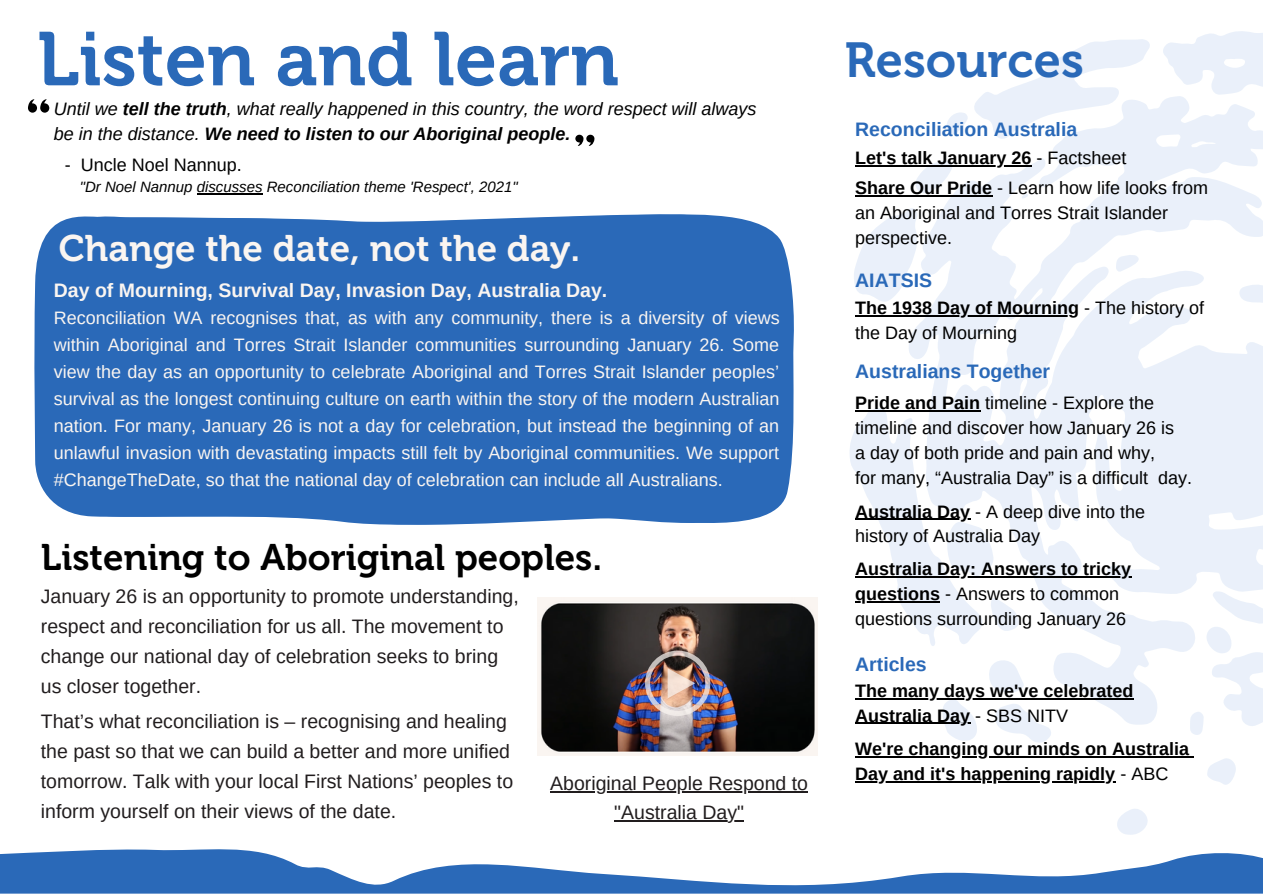
<style>
.page{position:relative;width:1263px;height:894px;background:#fff}
.page>*{position:absolute;margin:0;border:0;box-sizing:border-box;transform-origin:0 0}
.t1{font:75.45px "Museo 700";color:#2a69b8}
.t2{font:48.9px "Museo 700";color:#2a69b8}
.t3{font:36.75px "Museo 700";color:#000}
.t4{font:36.75px "Museo 700";color:#faf5f1}
.t5{font:19.5px/30px "Arimo";color:#211d1e}
.t6{font:700 19.5px "Arimo";color:#2a69b8}
.t7{font:700 19.5px "Arimo";color:#faf5f1}
.t8{font:18px/27px "Arimo";color:#faf5f1;text-align:justify}
.t9{font:18px/24.8px "Arimo";color:#000}
.t10{font:italic 18px/24.8px "Arimo";color:#000}
.t11{font:700 18px/24.8px "Arimo";color:#000}
.t12{font:italic 15px "Arimo";color:#000}
.s1{font-weight:700}
.s2{font-weight:400}
</style>
<div class="page">
<svg style="left:28px;top:99px;width:21px;height:14px"></svg>
<svg style="left:575px;top:135px;width:19px;height:11px"></svg>
<svg style="left:34px;top:226px;width:20px;height:277px;background:#487ec2"></svg>
<div style="left:54px;top:214px;width:740px;height:311px;background:#2a69b8"></div>
<img style="left:537px;top:597px;width:280px;height:157px">
<img style="left:645px;top:650px;width:65px;height:65px">
<hr style="left:550px;top:790px;width:258px;height:2px;background:#211d1e">
<hr style="left:614px;top:820px;width:130px;height:1px;background:#211d1e">
<svg style="left:0;top:849px;width:1263px;height:44px;fill:#2a69b8"></svg>
<svg style="left:908px;top:96px;width:355px;height:628px;fill:#eaf0fa"></svg>
<svg style="left:1163px;top:31px;width:100px;height:64px"></svg>
<svg style="left:854px;top:207px;width:64px;height:96px"></svg>
<svg style="left:995px;top:703px;width:57px;height:40px"></svg>
<svg style="left:941px;top:699px;width:36px;height:42px"></svg>
<svg style="left:988px;top:657px;width:36px;height:36px"></svg>
<svg style="left:915px;top:160px;width:38px;height:34px"></svg>
<svg style="left:850px;top:407px;width:169px;height:239px"></svg>
<svg style="left:1117px;top:809px;width:31px;height:25px"></svg>
<svg style="left:1207px;top:758px;width:29px;height:26px"></svg>
<svg style="left:1239px;top:283px;width:24px;height:20px"></svg>
<svg style="left:945px;top:39px;width:206px;height:103px"></svg>
<svg style="left:1116px;top:255px;width:30px;height:17px"></svg>
<svg style="left:1190px;top:590px;width:73px;height:145px"></svg>
<svg style="left:1022px;top:193px;width:8px;height:6px"></svg>
<hr style="left:855px;top:165px;width:176px;height:1px;background:#000">
<hr style="left:855px;top:195px;width:137px;height:1px;background:#000">
<hr style="left:855px;top:410px;width:125px;height:1px;background:#000">
<hr style="left:855px;top:518px;width:115px;height:1px;background:#000">
<hr style="left:855px;top:576px;width:276px;height:1px;background:#000">
<hr style="left:855px;top:601px;width:85px;height:1px;background:#000">
<hr style="left:855px;top:697px;width:278px;height:2px;background:#000">
<hr style="left:855px;top:722px;width:115px;height:1px;background:#000">
<hr style="left:855px;top:756px;width:334px;height:1px;background:#000">
<hr style="left:855px;top:781px;width:260px;height:1px;background:#000">
<hr style="left:855px;top:315px;width:224px;height:1px;background:#000">
<hr style="left:197px;top:193px;width:66px;height:1px;background:#000">
<h1 class="t1" style="left:37px;top:14px;width:584px">Listen and learn</h1>
<p class="t10" style="left:54px;top:97px;width:704px">Until we <span class="s1">tell the truth</span>, what really happened in this country, the word respect will always be in the distance. <span class="s1">We need to listen to our Aboriginal people.</span></p>
<p class="t9" style="left:65px;top:152px;width:178px">- Uncle Noel Nannup.</p>
<p class="t12" style="left:80px;top:178px;width:439px">"Dr Noel Nannup discusses Reconciliation theme 'Respect', 2021"</p>
<h3 class="t4" style="left:59px;top:227px;width:523px">Change the date, not the day.</h3>
<p class="t7" style="left:54px;top:279px;width:555px">Day of Mourning, Survival Day, Invasion Day, Australia Day.</p>
<p class="t8" style="left:54px;top:304px;width:728px">Reconciliation WA recognises that, as with any community, there is a diversity of views within Aboriginal and Torres Strait Islander communities surrounding January 26. Some view the day as an opportunity to celebrate Aboriginal and Torres Strait Islander peoples’ survival as the longest continuing culture on earth within the story of the modern Australian nation. For many, January 26 is not a day for celebration, but instead the beginning of an unlawful invasion with devastating impacts still felt by Aboriginal communities. We support #ChangeTheDate, so that the national day of celebration can include all Australians.</p>
<h3 class="t3" style="left:41px;top:535px;width:563px">Listening to Aboriginal peoples.</h3>
<p class="t5" style="left:41px;top:581px;width:479px">January 26 is an opportunity to promote understanding, respect and reconciliation for us all. The movement to change our national day of celebration seeks to bring us closer together.</p>
<p class="t5" style="left:41px;top:705px;width:474px">That’s what reconciliation is – recognising and healing the past so that we can build a better and more unified tomorrow. Talk with your local First Nations’ peoples to inform yourself on their views of the date.</p>
<p class="t5" style="left:550px;top:768px;width:259px;line-height:29.2px;text-align:center">Aboriginal People Respond to "Australia Day"</p>
<h2 class="t2" style="left:845px;top:31px;width:241px">Resources</h2>
<p class="t6" style="left:855px;top:118px;width:224px">Reconciliation Australia</p>
<p class="t9" style="left:855px;top:143px;width:354px;line-height:30.2px"><span class="s1">Let's talk January 26</span> - Factsheet<br><span class="s1">Share Our Pride</span> - Learn how life looks from</p>
<p class="t9" style="left:855px;top:200px;width:314px">an Aboriginal and Torres Strait Islander perspective.</p>
<p class="t6" style="left:855px;top:269px;width:78px">AIATSIS</p>
<p class="t9" style="left:855px;top:295px;width:350px"><span class="s1">The 1938 Day of Mourning</span> - The history of the Day of Mourning</p>
<p class="t6" style="left:855px;top:360px;width:196px">Australians Together</p>
<p class="t9" style="left:855px;top:390px;width:338px"><span class="s1">Pride and Pain</span> timeline - Explore the timeline and discover how January 26 is<br>a day of both pride and pain and why,<br>for many, “Australia Day” is a difficult day.</p>
<p class="t9" style="left:855px;top:498px;width:291px"><span class="s1">Australia Day</span> - A deep dive into the history of Australia Day</p>
<p class="t9" style="left:855px;top:556px;width:277px"><span class="s1">Australia Day: Answers to tricky questions</span> - Answers to common questions surrounding January 26</p>
<p class="t6" style="left:855px;top:653px;width:73px">Articles</p>
<p class="t11" style="left:855px;top:678px;width:280px">The many days we've celebrated<br>Australia Day <span class="s2">- SBS NITV</span></p>
<p class="t11" style="left:855px;top:736px;width:335px">We're changing our minds on Australia<br>Day and it's happening rapidly <span class="s2">- ABC</span></p>
</div>
